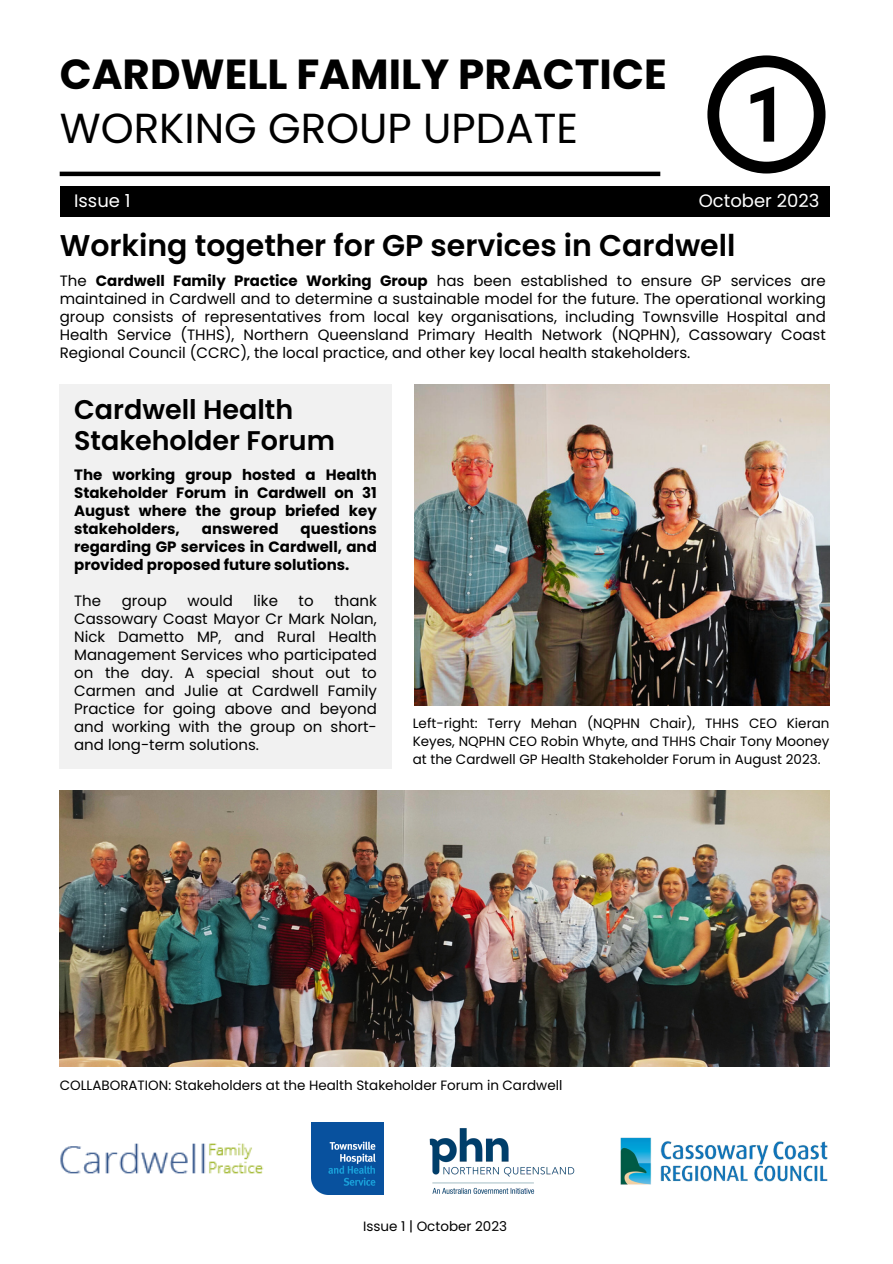
<style>
.page{position:relative;width:893px;height:1264px;background:#fff}
.page>*{position:absolute;margin:0;border:0;box-sizing:border-box;transform-origin:0 0}
.t1{font:700 42px "Poppins";color:#000}
.t2{font:42px "Poppins";color:#000}
.t3{font:600 30px "Poppins";color:#000}
.t4{font:600 27px/31.5px "Poppins";color:#000}
.t5{font:18px "Poppins";color:#fff}
.t6{font:15px/18px "Poppins";color:#000;text-align:justify}
.t7{font:700 15px/18px "Poppins";color:#000;text-align:justify}
.t8{font:13.5px/18px "Poppins";color:#000;text-align:justify}
.s1{font-weight:700}
</style>
<div class="page">
<img style="left:414px;top:385px;width:415px;height:320px">
<hr style="left:60px;top:172px;width:600px;height:4px;background:#000">
<div style="left:60px;top:383px;width:332px;height:385px;background:#f1f1f1"></div>
<div style="left:60px;top:186px;width:769px;height:30px;background:#000"></div>
<img style="left:60px;top:1143px;width:204px;height:31px">
<img style="left:312px;top:1122px;width:72px;height:72px">
<img style="left:620px;top:1137px;width:208px;height:48px">
<svg style="left:707px;top:55px;width:118px;height:118px"></svg>
<img style="left:429px;top:1128px;width:146px;height:66px">
<img style="left:60px;top:790px;width:769px;height:276px">
<p class="t1" style="left:60px;top:45px;width:608px">CARDWELL FAMILY PRACTICE</p>
<p class="t2" style="left:60px;top:99px;width:519px">WORKING GROUP UPDATE</p>
<p class="t5" style="left:74px;top:188px;width:58px">Issue 1</p>
<p class="t5" style="left:698px;top:188px;width:122px">October 2023</p>
<p class="t3" style="left:60px;top:225px;width:677px">Working together for GP services in Cardwell</p>
<p class="t6" style="left:60px;top:271px;width:767px">The <span class="s1">Cardwell Family Practice Working Group</span> has been established to ensure GP services are maintained in Cardwell and to determine a sustainable model for the future. The operational working group consists of representatives from local key organisations, including Townsville Hospital and Health Service (THHS), Northern Queensland Primary Health Network (NQPHN), Cassowary Coast Regional Council (CCRC), the local practice, and other key local health stakeholders.</p>
<p class="t4" style="left:74px;top:393px;width:262px">Cardwell Health<br>Stakeholder Forum</p>
<p class="t7" style="left:74px;top:466px;width:304px">The working group hosted a Health Stakeholder Forum in Cardwell on 31<br>August where the group briefed key stakeholders,</p>
<p class="t7" style="left:74px;top:520px;width:304px;text-indent:226px">questions regarding GP services in Cardwell, and provided proposed future solutions.</p>
<p class="t6" style="left:74px;top:592px;width:28px">The</p>
<p class="t6" style="left:122px;top:592px;width:47px">group</p>
<p class="t6" style="left:187px;top:592px;width:47px">would</p>
<p class="t6" style="left:253px;top:592px;width:26px">like</p>
<p class="t6" style="left:298px;top:592px;width:17px">to</p>
<p class="t7" style="left:202px;top:520px;width:78px">answered</p>
<p class="t6" style="left:74px;top:592px;width:304px;text-indent:260px">thank Cassowary Coast Mayor Cr Mark Nolan, Nick Dametto MP, and Rural Health Management Services who participated on the day. A special shout out to Carmen and Julie at Cardwell Family Practice for going above and beyond and working with the group on short&shy;and long-term solutions.</p>
<p class="t8" style="left:413px;top:714px;width:418px">Left-right: Terry Mehan (NQPHN Chair), THHS CEO Kieran Keyes, NQPHN CEO Robin Whyte, and THHS Chair Tony Mooney at the Cardwell GP Health Stakeholder Forum in August 2023.</p>
<p class="t8" style="left:60px;top:1076px;width:504px">COLLABORATION: Stakeholders at the Health Stakeholder Forum in Cardwell</p>
<p class="t8" style="left:363px;top:1217px;width:145px">Issue 1 | October 2023</p>
</div>
